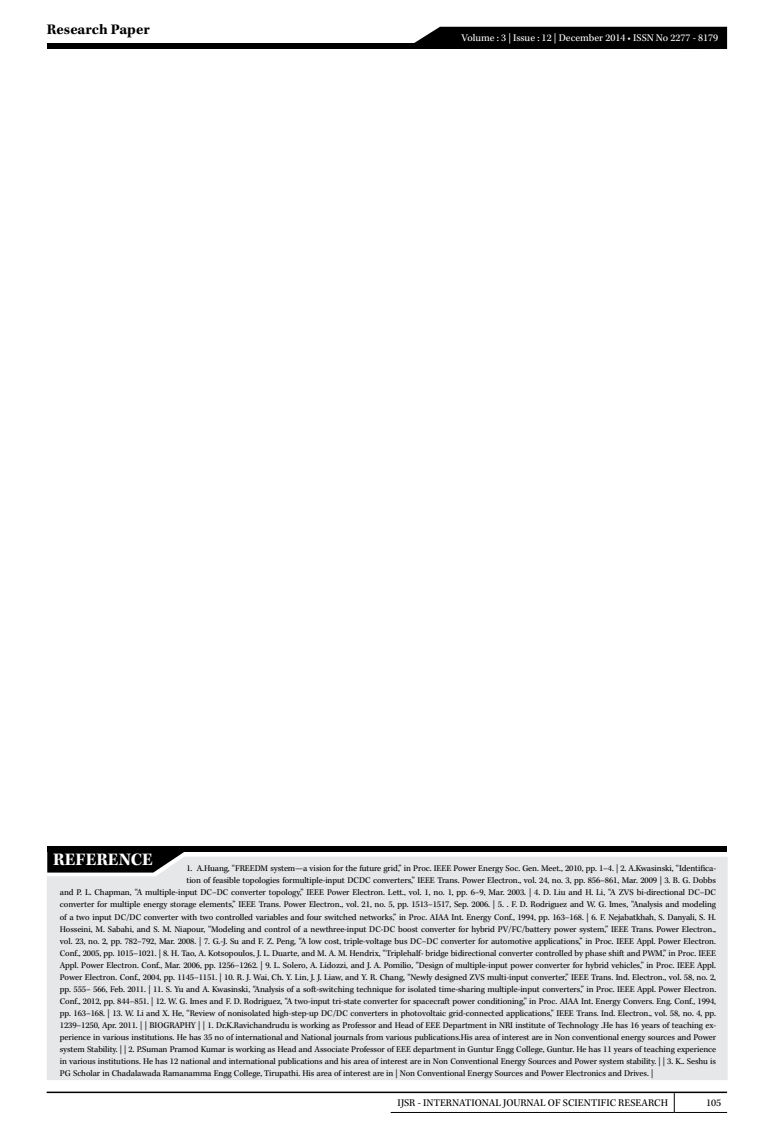
<style>
.page{position:relative;width:774px;height:1136px;background:#fff}
.page>*{position:absolute;margin:0;border:0;box-sizing:border-box;transform-origin:0 0}
.t1{font:700 18px "Kepler Std";letter-spacing:.005em;color:#fff}
.t2{font:700 15px "Kepler Std";color:#000}
.t3{font:10.5px "Kepler Std";color:#000}
.t4{font:10.5px "Kepler Std";color:#fff}
.t5{font:9px "Kepler Std";letter-spacing:-.01em;color:#000}
</style>
<div class="page">
<hr style="left:47px;top:1091px;width:680px;height:1px;background:#000">
<svg style="left:674px;top:1092px;width:1px;height:19px"></svg>
<hr style="left:391px;top:1111px;width:283px;height:1px;background:#000">
<hr style="left:674px;top:1111px;width:53px;height:1px;background:#000">
<div style="left:47px;top:43px;width:680px;height:6px;background:#000"></div>
<div style="left:414px;top:27px;width:313px;height:16px;background:#000"></div>
<div style="left:47px;top:857px;width:681px;height:222px;background:#e6e7e8"></div>
<div style="left:47px;top:846px;width:680px;height:6px;background:#000"></div>
<svg style="left:47px;top:852px;width:139px;height:20px"></svg>
<h2 class="t2" style="left:47px;top:21px;width:104px">Research Paper</h2>
<p class="t4" style="left:461px;top:32px;width:258px">Volume : 3 | Issue : 12 | December 2014 • ISSN No 2277 - 8179</p>
<h1 class="t1" style="left:53px;top:848px;width:101px">REFERENCE</h1>
<p class="t5" style="left:186px;top:863px;width:531px">1. A.Huang, “FREEDM system—a vision for the future grid,” in Proc. IEEE Power Energy Soc. Gen. Meet., 2010, pp. 1–4. | 2. A.Kwasinski, “Identifica-</p>
<p class="t5" style="left:186px;top:875px;width:531px">tion of feasible topologies formultiple-input DCDC converters,” IEEE Trans. Power Electron., vol. 24, no. 3, pp. 856–861, Mar. 2009 | 3. B. G. Dobbs</p>
<p class="t5" style="left:60px;top:887px;width:658px">and P. L. Chapman, “A multiple-input DC–DC converter topology,” IEEE Power Electron. Lett., vol. 1, no. 1, pp. 6–9, Mar. 2003. | 4. D. Liu and H. Li, “A ZVS bi-directional DC–DC</p>
<p class="t5" style="left:60px;top:899px;width:658px">converter for multiple energy storage elements,” IEEE Trans. Power Electron., vol. 21, no. 5, pp. 1513–1517, Sep. 2006. | 5. . F. D. Rodriguez and W. G. Imes, “Analysis and modeling</p>
<p class="t5" style="left:60px;top:911px;width:658px">of a two input DC/DC converter with two controlled variables and four switched networks,” in Proc. AIAA Int. Energy Conf., 1994, pp. 163–168. | 6. F. Nejabatkhah, S. Danyali, S. H.</p>
<p class="t5" style="left:60px;top:923px;width:658px">Hosseini, M. Sabahi, and S. M. Niapour, “Modeling and control of a newthree-input DC-DC boost converter for hybrid PV/FC/battery power system,” IEEE Trans. Power Electron.,</p>
<p class="t5" style="left:60px;top:935px;width:658px">vol. 23, no. 2, pp. 782–792, Mar. 2008. | 7. G.-J. Su and F. Z. Peng, “A low cost, triple-voltage bus DC–DC converter for automotive applications,” in Proc. IEEE Appl. Power Electron.</p>
<p class="t5" style="left:60px;top:947px;width:658px">Conf., 2005, pp. 1015–1021. | 8. H. Tao, A. Kotsopoulos, J. L. Duarte, and M. A. M. Hendrix, “Triplehalf- bridge bidirectional converter controlled by phase shift and PWM,” in Proc. IEEE</p>
<p class="t5" style="left:60px;top:959px;width:658px">Appl. Power Electron. Conf., Mar. 2006, pp. 1256–1262. | 9. L. Solero, A. Lidozzi, and J. A. Pomilio, “Design of multiple-input power converter for hybrid vehicles,” in Proc. IEEE Appl.</p>
<p class="t5" style="left:60px;top:971px;width:658px">Power Electron. Conf., 2004, pp. 1145–1151. | 10. R. J. Wai, Ch. Y. Lin, J. J. Liaw, and Y. R. Chang, “Newly designed ZVS multi-input converter,” IEEE Trans. Ind. Electron., vol. 58, no. 2,</p>
<p class="t5" style="left:60px;top:983px;width:658px">pp. 555– 566, Feb. 2011. | 11. S. Yu and A. Kwasinski, “Analysis of a soft-switching technique for isolated time-sharing multiple-input converters,” in Proc. IEEE Appl. Power Electron.</p>
<p class="t5" style="left:60px;top:995px;width:658px">Conf., 2012, pp. 844–851. | 12. W. G. Imes and F. D. Rodriguez, “A two-input tri-state converter for spacecraft power conditioning,” in Proc. AIAA Int. Energy Convers. Eng. Conf., 1994,</p>
<p class="t5" style="left:60px;top:1007px;width:658px">pp. 163–168. | 13. W. Li and X. He, “Review of nonisolated high-step-up DC/DC converters in photovoltaic grid-connected applications,” IEEE Trans. Ind. Electron., vol. 58, no. 4, pp.</p>
<p class="t5" style="left:60px;top:1019px;width:658px">1239–1250, Apr. 2011. | | BIOGRAPHY | | 1. Dr.K.Ravichandrudu is working as Professor and Head of EEE Department in NRI institute of Technology .He has 16 years of teaching ex-</p>
<p class="t5" style="left:60px;top:1031px;width:658px">perience in various institutions. He has 35 no of international and National journals from various publications.His area of interest are in Non conventional energy sources and Power</p>
<p class="t5" style="left:60px;top:1043px;width:658px">system Stability. | | 2. P.Suman Pramod Kumar is working as Head and Associate Professor of EEE department in Guntur Engg College, Guntur. He has 11 years of teaching experience</p>
<p class="t5" style="left:60px;top:1055px;width:658px">in various institutions. He has 12 national and international publications and his area of interest are in Non Conventional Energy Sources and Power system stability. | | 3. K.. Seshu is</p>
<p class="t5" style="left:60px;top:1067px;width:595px">PG Scholar in Chadalawada Ramanamma Engg College, Tirupathi. His area of interest are in | Non Conventional Energy Sources and Power Electronics and Drives. |</p>
<p class="t3" style="left:398px;top:1097px;width:272px">IJSR - INTERNATIONAL JOURNAL OF SCIENTIFIC RESEARCH</p>
<p class="t3" style="left:706px;top:1097px;width:17px">105</p>
</div>
